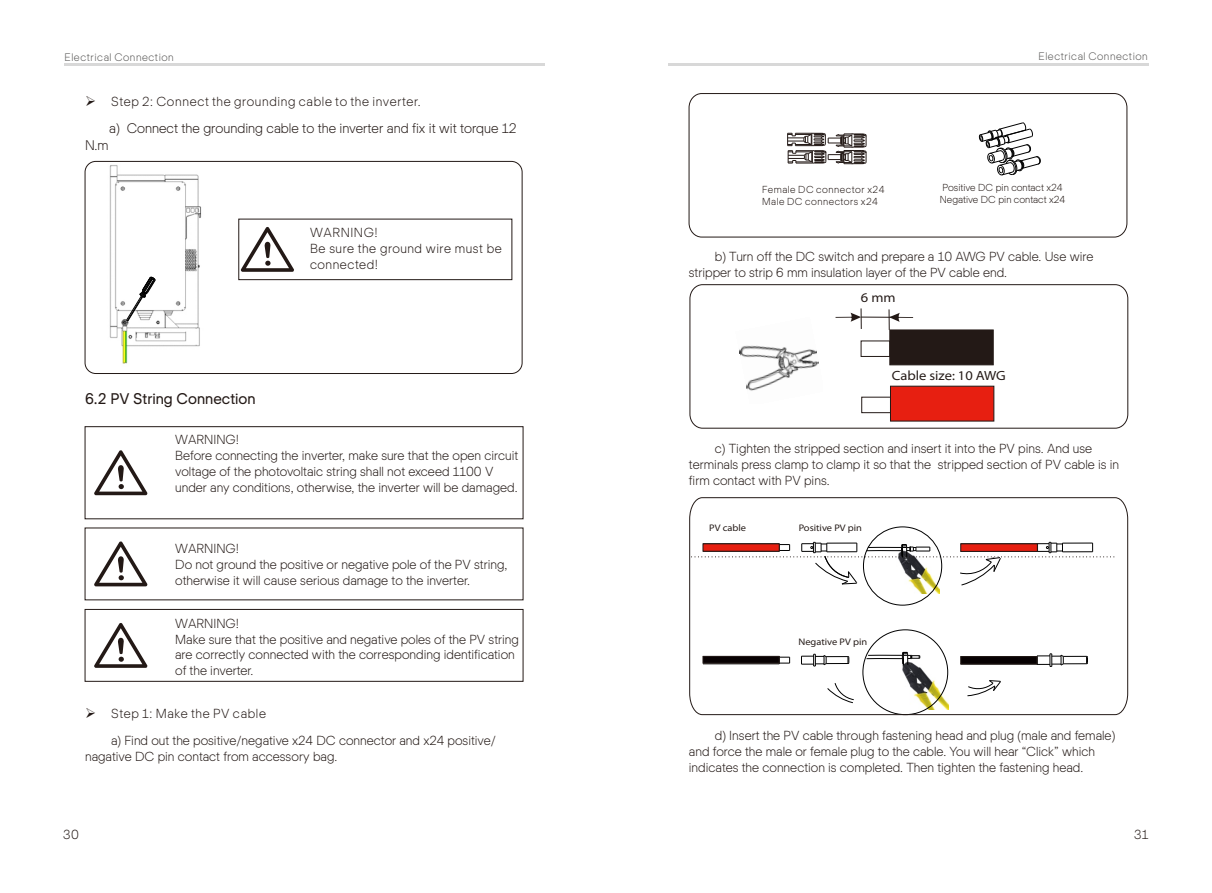
<style>
.page{position:relative;width:1212px;height:893px;background:#fff}
.page>*{position:absolute;margin:0;border:0;box-sizing:border-box;transform-origin:0 0}
.t1{font:15px "Actual R";color:#231916}
.t2{font:13.5px "Actual L";color:#231916}
.t3{font:semi-expanded 13.35px "Myriad Pro";color:#231916}
.t4{font:12.75px/15.9px "Actual L";color:#231916}
.t5{font:12.75px "Actual L";letter-spacing:.05em;color:#231916}
.t6{font:12.75px/15.9px "Actual L";letter-spacing:.04em;color:#231916}
.t7{font:10.65px "Actual L";letter-spacing:.05em;color:#595857}
.t8{font:9.9px/12.6px "Actual L";color:#231916}
.t9{font:9.9px/12.3px "Actual L";letter-spacing:.05em;color:#231916}
.t10{font:semi-expanded 9.6px "Myriad Pro";color:#231916}
</style>
<div class="page">
<hr style="left:668px;top:64px;width:480px;height:2px;background:#d8d8d8">
<hr style="left:64px;top:63px;width:480px;height:3px;background:#d8d8d8">
<div style="left:85px;top:161px;width:437px;height:213px;border:1px solid #231916;border-radius:11px"></div>
<div style="left:238px;top:219px;width:274px;height:61px;border:1px solid #231916"></div>
<svg style="left:241px;top:227px;width:53px;height:45px"></svg>
<img style="left:109px;top:165px;width:93px;height:199px">
<svg style="left:126px;top:277px;width:30px;height:44px"></svg>
<div style="left:85px;top:426px;width:438px;height:93px;border:1px solid #231916"></div>
<svg style="left:94px;top:450px;width:54px;height:45px"></svg>
<svg style="left:94px;top:541px;width:54px;height:45px"></svg>
<div style="left:85px;top:609px;width:438px;height:73px;border:1px solid #231916"></div>
<svg style="left:94px;top:623px;width:54px;height:45px"></svg>
<svg style="left:978px;top:122px;width:63px;height:54px"></svg>
<svg style="left:787px;top:133px;width:80px;height:32px"></svg>
<div style="left:689px;top:93px;width:438px;height:144px;border:1px solid #231916;border-radius:13px"></div>
<svg style="left:889px;top:329px;width:105px;height:37px"></svg>
<div style="left:861px;top:340px;width:29px;height:17px;border:1px solid #231916"></div>
<svg style="left:890px;top:385px;width:105px;height:37px"></svg>
<div style="left:861px;top:397px;width:30px;height:16px;border:1px solid #231916"></div>
<hr style="left:888px;top:309px;width:2px;height:21px;background:#231916">
<svg style="left:835px;top:308px;width:27px;height:21px"></svg>
<svg style="left:889px;top:313px;width:24px;height:9px"></svg>
<hr style="left:861px;top:317px;width:34px;height:1px;background:#231916">
<img style="left:739px;top:345px;width:80px;height:46px">
<div style="left:689px;top:284px;width:439px;height:145px;border:1px solid #231916;border-radius:13px"></div>
<svg style="left:689px;top:497px;width:439px;height:218px"></svg>
<p class="t7" style="left:65px;top:50px;width:111px">Electrical Connection</p>
<p class="t7" style="left:1038px;top:49px;width:111px">Electrical Connection</p>
<p class="t5" style="left:85px;top:94px;width:337px">➢ Step 2: Connect the grounding cable to the inverter.</p>
<p class="t2" style="left:109px;top:119px;width:409px">a) Connect the grounding cable to the inverter and fix it wit torque 12</p>
<p class="t2" style="left:85px;top:136px;width:25px">N.m</p>
<p class="t6" style="left:310px;top:224px;width:193px">WARNING!<br>Be sure the ground wire must be connected!</p>
<p class="t1" style="left:85px;top:389px;width:172px">6.2 PV String Connection</p>
<p class="t4" style="left:175px;top:432px;width:344px">WARNING!<br>Before connecting the inverter, make sure that the open circuit voltage of the photovoltaic string shall not exceed 1100 V under any conditions, otherwise, the inverter will be damaged.</p>
<p class="t4" style="left:175px;top:540px;width:334px">WARNING!<br>Do not ground the positive or negative pole of the PV string, otherwise it will cause serious damage to the inverter.</p>
<p class="t4" style="left:175px;top:615px;width:345px">WARNING!<br>Make sure that the positive and negative poles of the PV string are correctly connected with the corresponding identification of the inverter.</p>
<p class="t5" style="left:85px;top:705px;width:183px">➢ Step 1: Make the PV cable</p>
<p class="t4" style="left:85px;top:732px;width:412px;text-indent:26px">a) Find out the positive/negative x24 DC connector and x24 positive/ nagative DC pin contact from accessory bag.</p>
<p class="t9" style="left:762px;top:183px;width:124px">Female DC connector x24<br>Male DC connectors x24</p>
<p class="t8" style="left:940px;top:180px;width:127px">Positive DC pin contact x24<br>Negative DC pin contact x24</p>
<p class="t4" style="left:689px;top:249px;width:406px;text-indent:26px">b) Turn off the DC switch and prepare a 10 AWG PV cable. Use wire stripper to strip 6 mm insulation layer of the PV cable end.</p>
<p class="t3" style="left:861px;top:292px;width:36px">6 mm</p>
<p class="t3" style="left:892px;top:370px;width:116px">Cable size: 10 AWG</p>
<p class="t4" style="left:689px;top:440px;width:432px;text-indent:26px">c) Tighten the stripped section and insert it into the PV pins. And use terminals press clamp to clamp it so that the stripped section of PV cable is in firm contact with PV pins.</p>
<p class="t10" style="left:709px;top:524px;width:38px">PV cable</p>
<p class="t10" style="left:799px;top:523px;width:65px">Positive PV pin</p>
<p class="t10" style="left:798px;top:637px;width:70px">Negative PV pin</p>
<p class="t4" style="left:689px;top:727px;width:428px;text-indent:26px">d) Insert the PV cable through fastening head and plug (male and female) and force the male or female plug to the cable. You will hear “Click” which indicates the connection is completed. Then tighten the fastening head.</p>
<p class="t4" style="left:63px;top:827px;width:17px">30</p>
<p class="t4" style="left:1134px;top:826px;width:16px">31</p>
</div>
